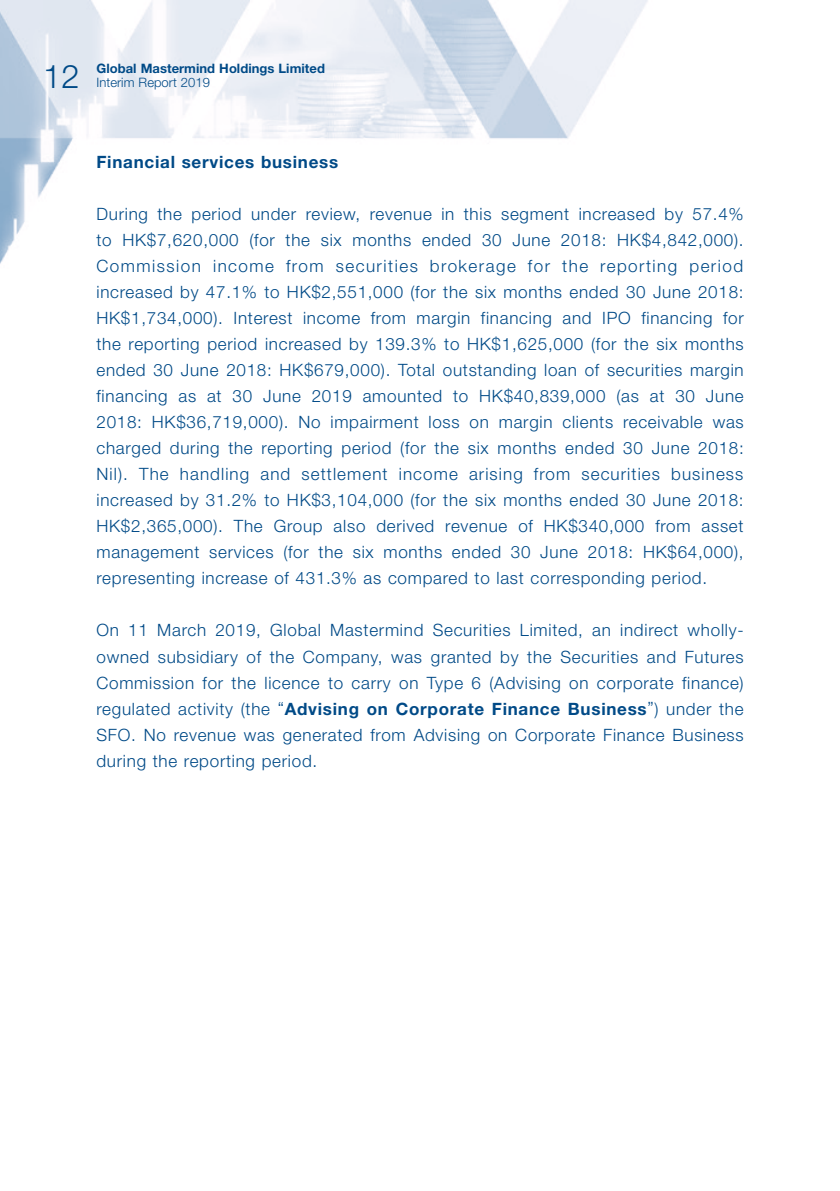
<style>
.page{position:relative;width:840px;height:1191px;background:#fff}
.page>*{position:absolute;margin:0;border:0;box-sizing:border-box;transform-origin:0 0}
.t1{font:300 32.4px "Helvetica Neue LT Std";color:#004a87}
.t2{font:300 17px/26px "Helvetica Neue LT Std";letter-spacing:.045em;color:#004a87;text-align:justify}
.t3{font:700 17px "Helvetica Neue LT Std";letter-spacing:.045em;color:#004a87}
.t4{font:700 13px "Helvetica Neue LT Std";letter-spacing:.005em;color:#004a87}
.t5{font:300 13px "Helvetica Neue LT Std";letter-spacing:.005em;color:#004a87}
.s1{font-weight:700}
</style>
<div class="page">
<img style="left:0;top:0;width:648px;height:264px">
<h1 class="t1" style="left:43px;top:57px;width:38px">12</h1>
<p class="t4" style="left:96px;top:61px;width:230px">Global Mastermind Holdings Limited</p>
<p class="t5" style="left:96px;top:75px;width:115px">Interim Report 2019</p>
<p class="t3" style="left:96px;top:152px;width:243px">Financial services business</p>
<p class="t2" style="left:96px;top:201px;width:648px">During the period under review, revenue in this segment increased by 57.4% to HK$7,620,000 (for the six months ended 30 June 2018: HK$4,842,000).<br>Commission income from securities brokerage for the reporting period increased by 47.1% to HK$2,551,000 (for the six months ended 30 June 2018:<br>HK$1,734,000). Interest income from margin financing and IPO financing for the reporting period increased by 139.3% to HK$1,625,000 (for the six months ended 30 June 2018: HK$679,000). Total outstanding loan of securities margin financing as at 30 June 2019 amounted to HK$40,839,000 (as at 30 June 2018: HK$36,719,000). No impairment loss on margin clients receivable was charged during the reporting period (for the six months ended 30 June 2018:<br>Nil). The handling and settlement income arising from securities business increased by 31.2% to HK$3,104,000 (for the six months ended 30 June 2018:<br>HK$2,365,000). The Group also derived revenue of HK$340,000 from asset management services (for the six months ended 30 June 2018: HK$64,000), representing increase of 431.3% as compared to last corresponding period.</p>
<p class="t2" style="left:96px;top:617px;width:648px">On 11 March 2019, Global Mastermind Securities Limited, an indirect wholly&shy;owned subsidiary of the Company, was granted by the Securities and Futures Commission for the licence to carry on Type 6 (Advising on corporate finance) regulated activity (the “<span class="s1">Advising on Corporate Finance Business</span>”) under the SFO. No revenue was generated from Advising on Corporate Finance Business during the reporting period.</p>
</div>
